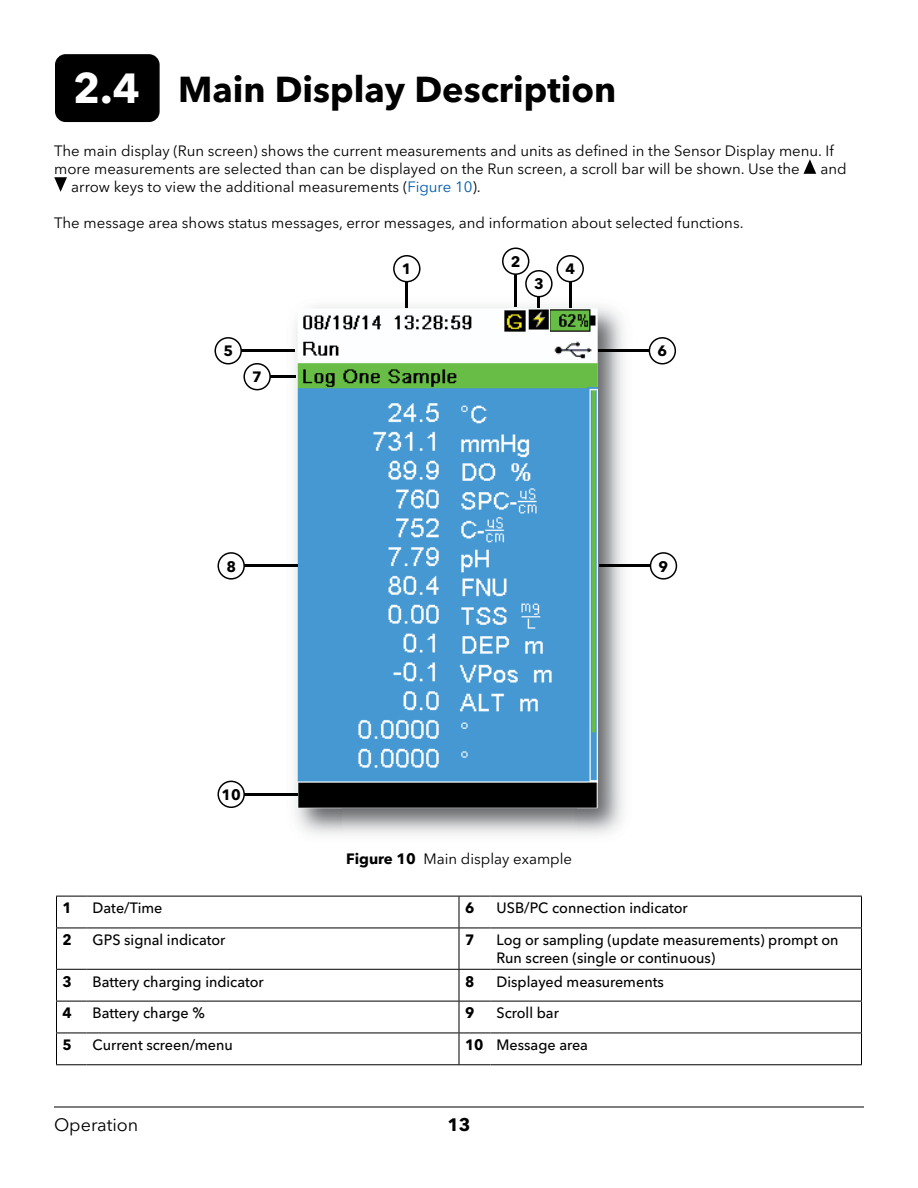
<style>
.page{position:relative;width:918px;height:1188px;background:#fff}
.page>*{position:absolute;margin:0;border:0;box-sizing:border-box;transform-origin:0 0}
.t1{font:700 36px "Avenir Next LT Pro";color:#000}
.t2{font:18px "Avenir Next LT Pro";color:#000}
.t3{font:700 18px "Avenir Next LT Pro";color:#000}
.t4{font:15px/18px "Avenir Next LT Pro";color:#000}
.t5{font:500 15px/18px "Avenir Next LT Pro";color:#000;scale:.96 1}
.t6{font:700 15px "Avenir Next LT Pro";color:#000}
.t7{font:700 15px "Avenir Next LT Pro";color:#000;scale:.96 1}
.s1{font-size:42px;color:#fff}
.s2{color:#005cab}
.s3{font-weight:700}
</style>
<div class="page">
<hr style="left:54px;top:1107px;width:810px;height:1px;background:#000">
<svg style="left:804px;top:159px;width:12px;height:15px"></svg>
<svg style="left:54px;top:177px;width:13px;height:15px"></svg>
<hr style="left:56px;top:896px;width:31px;height:1px;background:#000">
<hr style="left:56px;top:896px;width:1px;height:32px;background:#000">
<hr style="left:87px;top:896px;width:372px;height:1px;background:#000">
<hr style="left:459px;top:896px;width:32px;height:1px;background:#000">
<hr style="left:459px;top:896px;width:1px;height:32px;background:#000">
<hr style="left:491px;top:896px;width:371px;height:1px;background:#000">
<hr style="left:861px;top:896px;width:1px;height:32px;background:#000">
<hr style="left:56px;top:928px;width:31px;height:1px;background:#000">
<hr style="left:56px;top:928px;width:1px;height:41px;background:#000">
<hr style="left:87px;top:928px;width:372px;height:1px;background:#000">
<hr style="left:459px;top:928px;width:32px;height:1px;background:#000">
<hr style="left:459px;top:928px;width:1px;height:41px;background:#000">
<hr style="left:491px;top:928px;width:371px;height:1px;background:#000">
<hr style="left:861px;top:928px;width:1px;height:41px;background:#000">
<hr style="left:56px;top:969px;width:31px;height:1px;background:#000">
<hr style="left:56px;top:970px;width:1px;height:31px;background:#000">
<hr style="left:87px;top:969px;width:372px;height:1px;background:#000">
<hr style="left:459px;top:969px;width:32px;height:1px;background:#000">
<hr style="left:459px;top:970px;width:1px;height:31px;background:#000">
<hr style="left:491px;top:969px;width:371px;height:1px;background:#000">
<hr style="left:861px;top:970px;width:1px;height:31px;background:#000">
<hr style="left:56px;top:1001px;width:31px;height:1px;background:#000">
<hr style="left:56px;top:1001px;width:1px;height:32px;background:#000">
<hr style="left:87px;top:1001px;width:372px;height:1px;background:#000">
<hr style="left:459px;top:1001px;width:32px;height:1px;background:#000">
<hr style="left:459px;top:1001px;width:1px;height:32px;background:#000">
<hr style="left:491px;top:1001px;width:371px;height:1px;background:#000">
<hr style="left:861px;top:1001px;width:1px;height:32px;background:#000">
<hr style="left:56px;top:1033px;width:31px;height:1px;background:#000">
<hr style="left:56px;top:1033px;width:1px;height:31px;background:#000">
<hr style="left:87px;top:1033px;width:372px;height:1px;background:#000">
<hr style="left:459px;top:1033px;width:32px;height:1px;background:#000">
<hr style="left:459px;top:1033px;width:1px;height:31px;background:#000">
<hr style="left:491px;top:1033px;width:371px;height:1px;background:#000">
<hr style="left:861px;top:1033px;width:1px;height:31px;background:#000">
<hr style="left:56px;top:1064px;width:31px;height:1px;background:#000">
<hr style="left:87px;top:1064px;width:372px;height:1px;background:#000">
<hr style="left:459px;top:1064px;width:32px;height:1px;background:#000">
<hr style="left:491px;top:1064px;width:371px;height:1px;background:#000">
<img style="left:284px;top:295px;width:350px;height:55px">
<img style="left:284px;top:350px;width:58px;height:485px">
<img style="left:576px;top:350px;width:58px;height:485px">
<img style="left:298px;top:309px;width:299px;height:499px">
<img style="left:597px;top:388px;width:1px;height:394px">
<img style="left:588px;top:388px;width:9px;height:394px">
<img style="left:504px;top:310px;width:45px;height:22px">
<img style="left:549px;top:336px;width:43px;height:26px">
<div style="left:56px;top:55px;width:103px;height:66px;background:#000;border-radius:10px"></div>
<div style="left:55px;top:54px;width:105px;height:68px;border:2px solid #000;border-radius:10px"></div>
<hr style="left:406px;top:282px;width:2px;height:25px;background:#000">
<svg style="left:538px;top:297px;width:2px;height:10px"></svg>
<hr style="left:569px;top:282px;width:2px;height:25px;background:#000">
<hr style="left:514px;top:275px;width:3px;height:32px;background:#000">
<div style="left:393px;top:255px;width:28px;height:27px;border:2px solid #000;border-radius:50%"></div>
<div style="left:525px;top:270px;width:28px;height:27px;border:2px solid #000;border-radius:50%"></div>
<div style="left:557px;top:255px;width:27px;height:27px;border:2px solid #000;border-radius:50%"></div>
<div style="left:502px;top:248px;width:27px;height:27px;border:2px solid #000;border-radius:50%"></div>
<hr style="left:242px;top:350px;width:53px;height:2px;background:#000">
<hr style="left:271px;top:376px;width:25px;height:2px;background:#000">
<hr style="left:245px;top:565px;width:53px;height:2px;background:#000">
<hr style="left:245px;top:793px;width:53px;height:2px;background:#000">
<hr style="left:598px;top:350px;width:53px;height:2px;background:#000">
<hr style="left:599px;top:565px;width:53px;height:2px;background:#000">
<div style="left:214px;top:337px;width:28px;height:27px;border:2px solid #000;border-radius:50%"></div>
<div style="left:243px;top:363px;width:28px;height:27px;border:2px solid #000;border-radius:50%"></div>
<div style="left:217px;top:552px;width:28px;height:28px;border:2px solid #000;border-radius:50%"></div>
<div style="left:217px;top:781px;width:28px;height:27px;border:2px solid #000;border-radius:50%"></div>
<div style="left:649px;top:337px;width:27px;height:27px;border:2px solid #000;border-radius:50%"></div>
<div style="left:650px;top:552px;width:27px;height:28px;border:2px solid #000;border-radius:50%"></div>
<h1 class="t1" style="left:73px;top:67px;width:545px"><span class="s1">2.4</span> Main Display Description</h1>
<p class="t4" style="left:54px;top:142px;width:781px">The main display (Run screen) shows the current measurements and units as defined in the Sensor Display menu. If more measurements are selected than can be displayed on the Run screen, a scroll bar will be shown. Use the</p>
<p class="t4" style="left:821px;top:160px;width:28px">and</p>
<p class="t4" style="left:71px;top:178px;width:411px">arrow keys to view the additional measurements (<span class="s2">Figure 10</span>).</p>
<p class="t4" style="left:54px;top:214px;width:691px">The message area shows status messages, error messages, and information about selected functions.</p>
<p class="t6" style="left:223px;top:342px;width:11px">5</p>
<p class="t6" style="left:252px;top:368px;width:11px">7</p>
<p class="t6" style="left:226px;top:557px;width:11px">8</p>
<p class="t6" style="left:402px;top:260px;width:11px">1</p>
<p class="t6" style="left:511px;top:252px;width:11px">2</p>
<p class="t6" style="left:534px;top:275px;width:11px">3</p>
<p class="t6" style="left:565px;top:260px;width:11px">4</p>
<p class="t6" style="left:658px;top:342px;width:11px">6</p>
<p class="t6" style="left:659px;top:557px;width:11px">9</p>
<p class="t6" style="left:222px;top:786px;width:21px">10</p>
<p class="t4" style="left:346px;top:850px;width:227px"><span class="s3">Figure 10</span> Main display example</p>
<p class="t7" style="left:63px;top:899px;width:11px">1</p>
<p class="t5" style="left:93px;top:899px;width:74px">Date/Time</p>
<p class="t7" style="left:465px;top:899px;width:11px">6</p>
<p class="t5" style="left:497px;top:899px;width:201px">USB/PC connection indicator</p>
<p class="t7" style="left:63px;top:931px;width:11px">2</p>
<p class="t5" style="left:93px;top:931px;width:140px">GPS signal indicator</p>
<p class="t7" style="left:465px;top:931px;width:11px">7</p>
<p class="t5" style="left:497px;top:931px;width:358px">Log or sampling (update measurements) prompt on<br>Run screen (single or continuous)</p>
<p class="t7" style="left:63px;top:972px;width:11px">3</p>
<p class="t5" style="left:93px;top:972px;width:180px">Battery charging indicator</p>
<p class="t7" style="left:465px;top:972px;width:11px">8</p>
<p class="t5" style="left:497px;top:972px;width:176px">Displayed measurements</p>
<p class="t7" style="left:63px;top:1004px;width:11px">4</p>
<p class="t5" style="left:93px;top:1004px;width:118px">Battery charge %</p>
<p class="t7" style="left:465px;top:1004px;width:11px">9</p>
<p class="t5" style="left:497px;top:1004px;width:66px">Scroll bar</p>
<p class="t7" style="left:63px;top:1036px;width:11px">5</p>
<p class="t5" style="left:93px;top:1036px;width:148px">Current screen/menu</p>
<p class="t5" style="left:465px;top:1036px;width:130px"><span class="s3">10</span> Message area</p>
<p class="t2" style="left:54px;top:1114px;width:86px">Operation</p>
<p class="t3" style="left:447px;top:1114px;width:25px">13</p>
</div>
